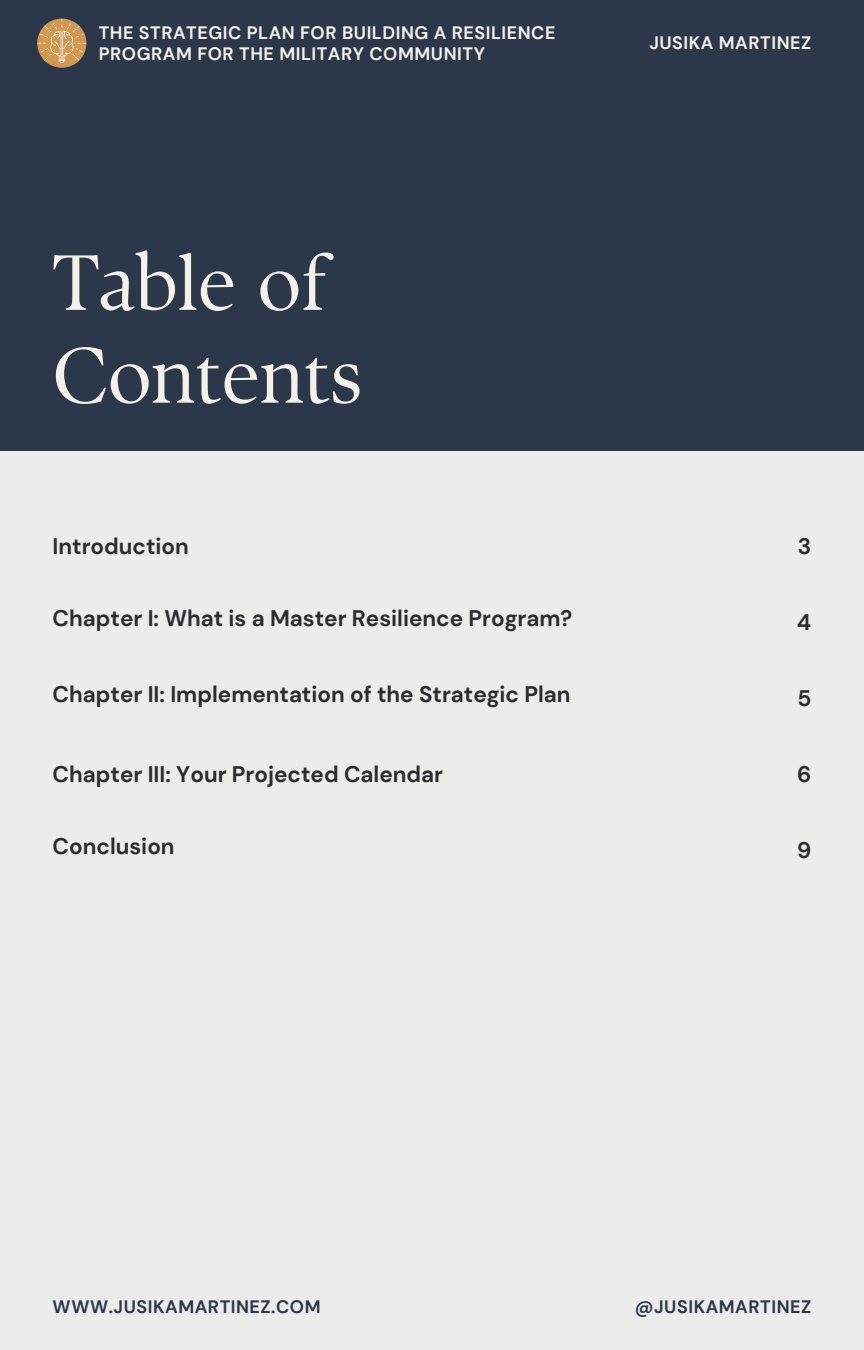
<style>
.page{position:relative;width:864px;height:1350px;background:#ececea}
.page>*{position:absolute;margin:0;border:0;box-sizing:border-box;transform-origin:0 0}
.t1{font:78.08px/92.7px "TY Serif D";color:#f4f0eb}
.t2{font:700 22.5px "DM Sans";color:#2b2c30}
.t3{font:700 18px/20.9px "DM Sans";letter-spacing:.03em;color:#f4f0eb}
.t4{font:700 18px "DM Sans";letter-spacing:.03em;color:#2c3749}
</style>
<div class="page">
<div style="left:0;top:0;width:864px;height:451px;background:#2c3749"></div>
<svg style="left:37px;top:19px;width:49px;height:49px"></svg>
<p class="t3" style="left:99px;top:22px;width:458px">THE STRATEGIC PLAN FOR BUILDING A RESILIENCE<br>PROGRAM FOR THE MILITARY COMMUNITY</p>
<p class="t1" style="left:53px;top:236px;width:311px">Table of<br>Contents</p>
<p class="t3" style="left:649px;top:33px;width:163px">JUSIKA MARTINEZ</p>
<p class="t2" style="left:53px;top:531px;width:138px">Introduction</p>
<p class="t2" style="left:798px;top:531px;width:15px">3</p>
<p class="t2" style="left:53px;top:604px;width:521px">Chapter I: What is a Master Resilience Program?</p>
<p class="t2" style="left:797px;top:607px;width:16px">4</p>
<p class="t2" style="left:53px;top:680px;width:519px">Chapter II: Implementation of the Strategic Plan</p>
<p class="t2" style="left:797px;top:683px;width:15px">5</p>
<p class="t2" style="left:53px;top:759px;width:392px">Chapter III: Your Projected Calendar</p>
<p class="t2" style="left:797px;top:759px;width:16px">6</p>
<p class="t2" style="left:53px;top:832px;width:123px">Conclusion</p>
<p class="t2" style="left:797px;top:835px;width:16px">9</p>
<p class="t4" style="left:53px;top:1295px;width:270px">WWW.JUSIKAMARTINEZ.COM</p>
<p class="t4" style="left:635px;top:1295px;width:178px">@JUSIKAMARTINEZ</p>
</div>
